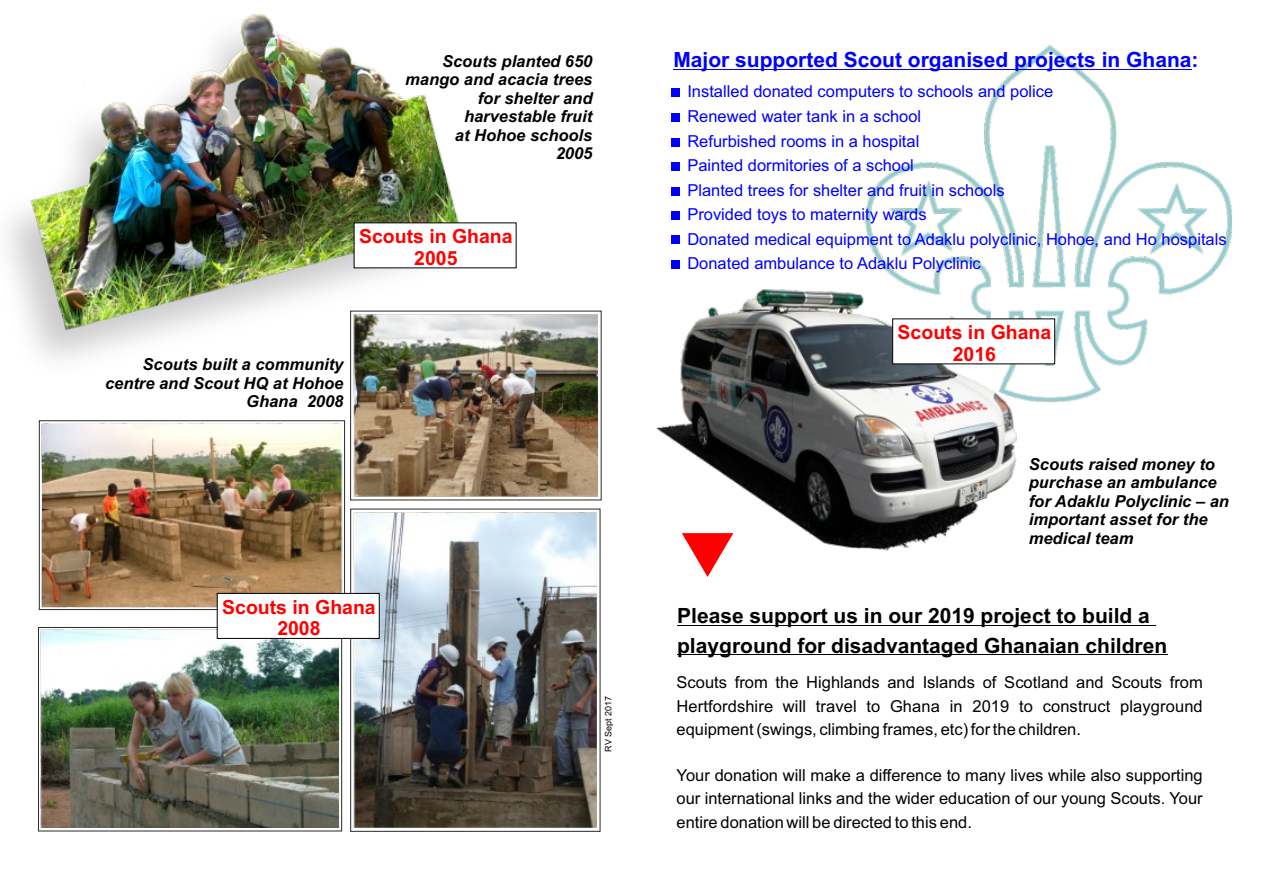
<style>
.page{position:relative;width:1263px;height:893px;background:#fff}
.page>*{position:absolute;margin:0;border:0;box-sizing:border-box;transform-origin:0 0}
.t1{font:700 21px/29.1px "Arial";color:#000}
.t2{font:700 21px "Arial";color:#00f}
.t3{font:700 19.5px/21.8px "Arial";color:#f00;text-align:center}
.t4{font:16.5px/23.2px "Arial";color:#000;text-align:justify}
.t5{font:16.5px/24.6px "Arial";color:#00f}
.t6{font:italic 700 16.5px/18.5px "Arial";color:#000;text-align:right}
.t7{font:9px "Arial";color:#000}
</style>
<div class="page">
<img style="left:7px;top:14px;width:1224px;height:814px">
<div style="left:39px;top:420px;width:306px;height:190px;border:1px solid #2b2a29"></div>
<div style="left:38px;top:627px;width:304px;height:204px;border:1px solid #2b2a29"></div>
<div style="left:350px;top:509px;width:250px;height:323px;border:1px solid #2b2a29"></div>
<hr style="left:677px;top:625px;width:479px;height:1px;background:#000">
<hr style="left:677px;top:654px;width:490px;height:1px;background:#000">
<svg style="left:216px;top:593px;width:164px;height:46px"></svg>
<svg style="left:353px;top:222px;width:164px;height:47px"></svg>
<svg style="left:892px;top:318px;width:163px;height:47px"></svg>
<hr style="left:673px;top:69px;width:518px;height:1px;background:#00f">
<div style="left:671px;top:89px;width:8px;height:8px;background:#00f"></div>
<div style="left:671px;top:113px;width:8px;height:8px;background:#00f"></div>
<div style="left:671px;top:138px;width:8px;height:8px;background:#00f"></div>
<div style="left:671px;top:163px;width:8px;height:8px;background:#00f"></div>
<div style="left:671px;top:187px;width:8px;height:8px;background:#00f"></div>
<div style="left:671px;top:211px;width:8px;height:9px;background:#00f"></div>
<div style="left:671px;top:235px;width:8px;height:9px;background:#00f"></div>
<div style="left:671px;top:260px;width:8px;height:9px;background:#00f"></div>
<svg style="left:682px;top:533px;width:51px;height:44px"></svg>
<p class="t6" style="left:405px;top:54px;width:189px">Scouts planted 650 mango and acacia trees for shelter and harvestable fruit<br>at Hohoe schools<br>2005</p>
<p class="t3" style="left:359px;top:227px;width:155px">Scouts in Ghana<br>2005</p>
<p class="t6" style="left:105px;top:357px;width:240px">Scouts built a community centre and Scout HQ at Hohoe<br>Ghana 2008</p>
<p class="t3" style="left:222px;top:598px;width:155px">Scouts in Ghana<br>2008</p>
<p class="t7" style="left:605px;top:751px;width:57px;rotate:-90deg">RV Sept 2017</p>
<p class="t2" style="left:673px;top:52px;width:527px">Major supported Scout organised projects in Ghana:</p>
<p class="t5" style="left:687px;top:81px;width:541px">Installed donated computers to schools and police<br>Renewed water tank in a school<br>Refurbished rooms in a hospital<br>Painted dormitories of a school<br>Planted trees for shelter and fruit in schools<br>Provided toys to maternity wards<br>Donated medical equipment to Adaklu polyclinic, Hohoe, and Ho hospitals Donated ambulance to Adaklu Polyclinic</p>
<p class="t3" style="left:898px;top:323px;width:155px">Scouts in Ghana<br>2016</p>
<p class="t6" style="left:1029px;top:456px;width:202px;text-align:left">Scouts raised money to purchase an ambulance for Adaklu Polyclinic – an important asset for the medical team</p>
<p class="t1" style="left:677px;top:603px;width:492px">Please support us in our 2019 project to build a playground for disadvantaged Ghanaian children</p>
<p class="t4" style="left:676px;top:672px;width:528px">Scouts from the Highlands and Islands of Scotland and Scouts from Hertfordshire will travel to Ghana in 2019 to construct playground equipment (swings, climbing frames, etc) for the children.</p>
<p class="t4" style="left:676px;top:765px;width:528px">Your donation will make a difference to many lives while also supporting our international links and the wider education of our young Scouts. Your entire donation will be directed to this end.</p>
</div>
